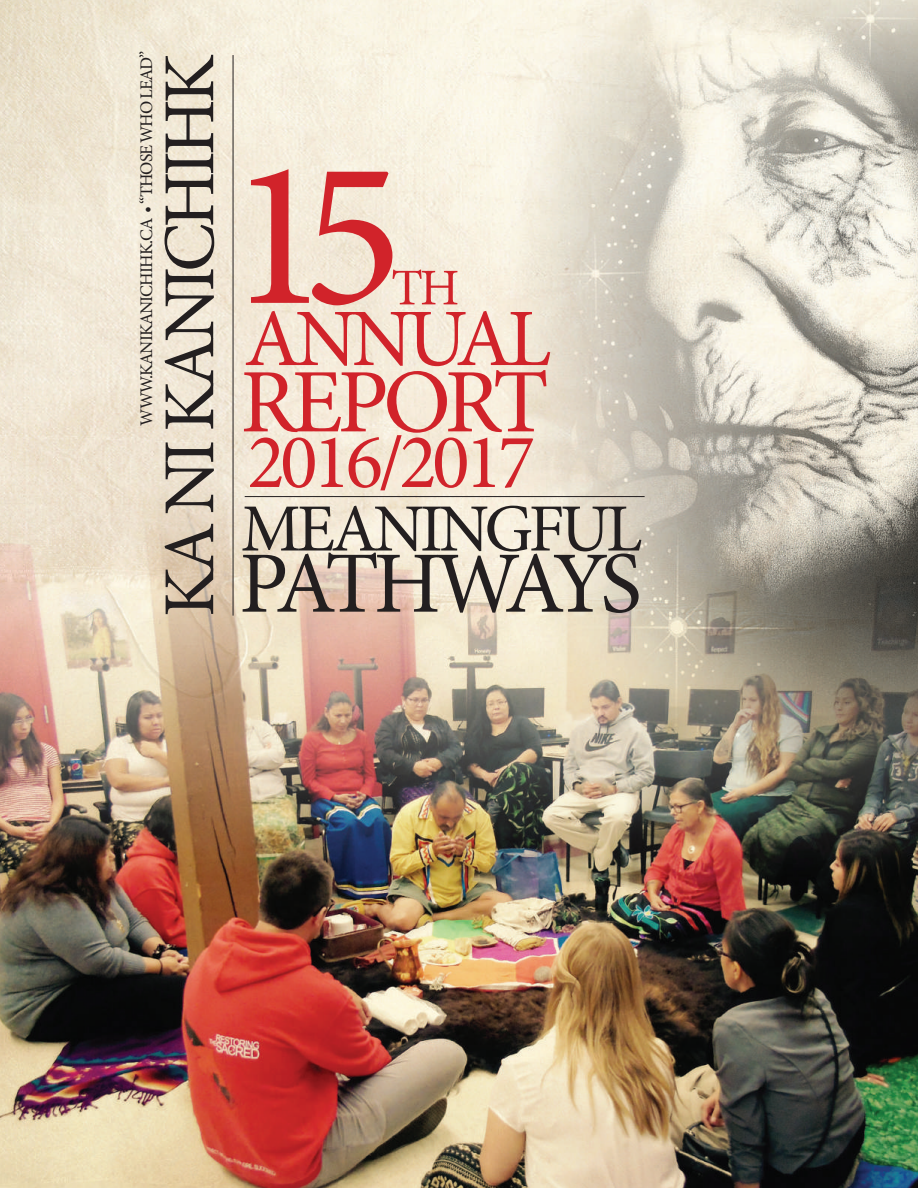
<style>
.page{position:relative;width:918px;height:1188px;background:#fff}
.page>*{position:absolute;margin:0;border:0;box-sizing:border-box;transform-origin:0 0}
.t1{font:210.45px "Minion Pro";color:#d1232a}
.t2{font:90.75px "Minion Pro";letter-spacing:-.06em;color:#d1232a}
.t3{font:87.45px "Minion Pro";letter-spacing:-.125em;color:#231f20}
.t4{font:81.6px "Minion Pro";letter-spacing:-.06em;color:#d1232a}
.t5{font:77.85px "Minion Pro";letter-spacing:-.06em;color:#d1232a}
.t6{font:73.2px "Minion Pro";letter-spacing:-.06em;color:#231f20}
.t7{font:67.5px "Minion Pro";letter-spacing:-.06em;color:#231f20}
.t8{font:51.6px "Minion Pro";color:#d1232a}
.t9{font:17.7px "Minion Pro";letter-spacing:-.05em;color:#231f20}
</style>
<div class="page">
<img style="left:0;top:0;width:918px;height:1188px">
<hr style="left:233px;top:55px;width:1px;height:561px;background:#231f20">
<hr style="left:245px;top:496px;width:400px;height:1px;background:#231f20">
<p class="t9" style="left:135px;top:426px;width:376px;rotate:-90deg">WWW.KANIKANICHIHK.CA • “THOSE WHO LEAD”</p>
<h3 class="t6" style="left:141px;top:617px;width:564px;rotate:-90deg">KA NI KANICHIHK</h3>
<h1 class="t1" style="left:228px;top:95px;width:176px">15</h1>
<h3 class="t4" style="left:244px;top:284px;width:309px">ANNUAL</h3>
<h2 class="t2" style="left:241px;top:342px;width:310px">REPORT</h2>
<h3 class="t8" style="left:391px;top:253px;width:70px">TH</h3>
<h3 class="t5" style="left:248px;top:410px;width:289px">2016/2017</h3>
<h3 class="t7" style="left:241px;top:484px;width:403px">MEANINGFUL</h3>
<h3 class="t3" style="left:239px;top:525px;width:404px">PATHWAYS</h3>
</div>
